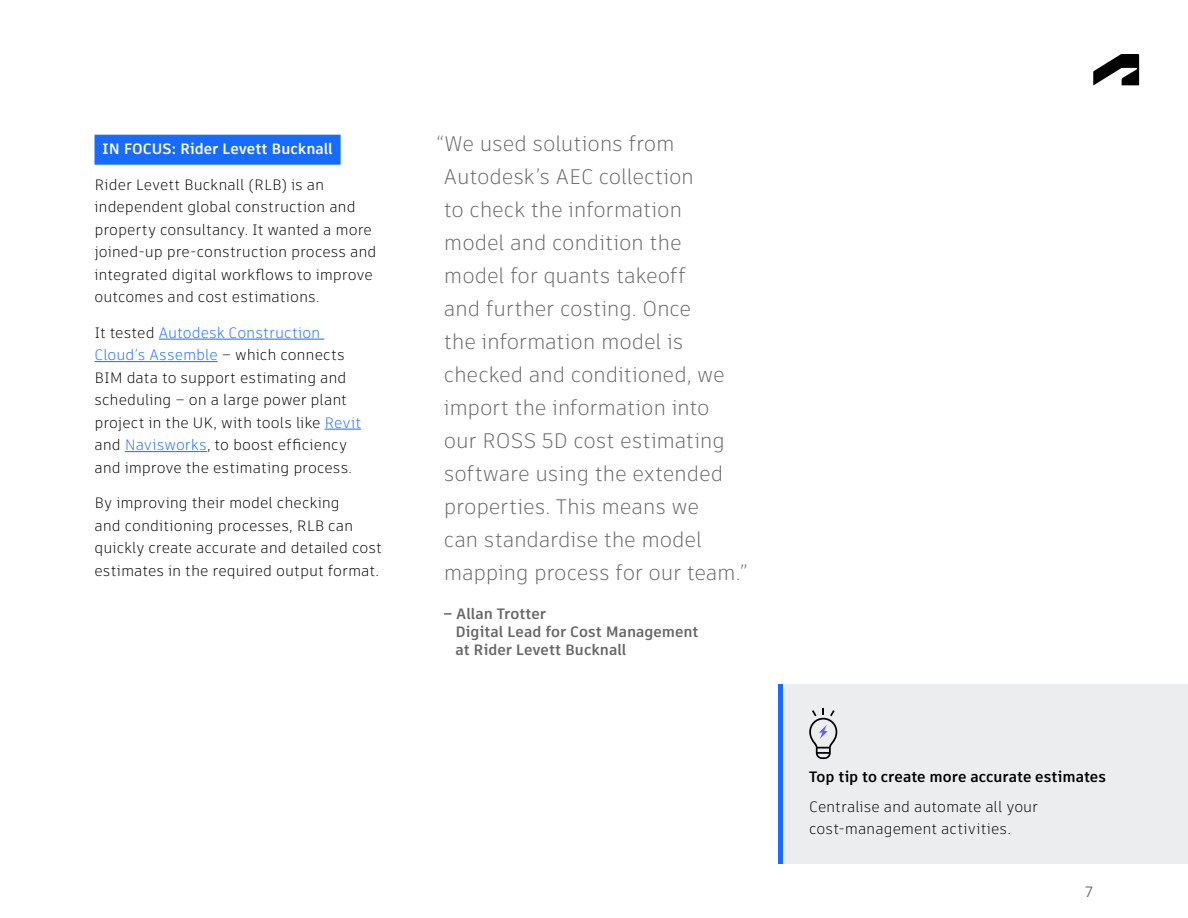
<style>
.page{position:relative;width:1188px;height:918px;background:#fff}
.page>*{position:absolute;margin:0;border:0;box-sizing:border-box;transform-origin:0 0}
.t1{font:300 21px/33px "Artifakt Element";letter-spacing:-.01em;color:#666767}
.t2{font:300 15px/22.5px "Artifakt Element";color:#000}
.t3{font:700 15px/18px "Artifakt Element";color:#666767}
.t4{font:700 15px "Artifakt Element";color:#000}
.t5{font:700 15px "Artifakt Element";color:#fff}
.t6{font:15px "Artifakt Element";color:#666767}
.s1{color:#186bff}
</style>
<div class="page">
<svg style="left:1093px;top:54px;width:46px;height:31px"></svg>
<div style="left:778px;top:684px;width:410px;height:180px;background:#ebedee"></div>
<div style="left:778px;top:684px;width:5px;height:180px;background:#186bff"></div>
<div style="left:94px;top:135px;width:247px;height:30px;background:#186bff"></div>
<hr style="left:159px;top:339px;width:165px;height:1px;background:#186bff">
<hr style="left:94px;top:361px;width:124px;height:1px;background:#186bff">
<hr style="left:324px;top:429px;width:37px;height:1px;background:#186bff">
<hr style="left:125px;top:451px;width:82px;height:1px;background:#186bff">
<svg style="left:809px;top:708px;width:28px;height:51px"></svg>
<p class="t5" style="left:102px;top:138px;width:232px">IN FOCUS: Rider Levett Bucknall</p>
<p class="t2" style="left:94px;top:173px;width:284px">Rider Levett Bucknall (RLB) is an independent global construction and property consultancy. It wanted a more joined-up pre-construction process and integrated digital workflows to improve outcomes and cost estimations.</p>
<p class="t2" style="left:94px;top:321px;width:268px">It tested <span class="s1">Autodesk Construction Cloud’s Assemble</span> – which connects BIM data to support estimating and scheduling – on a large power plant project in the UK, with tools like <span class="s1">Revit </span>and <span class="s1">Navisworks</span>, to boost efficiency and improve the estimating process.</p>
<p class="t2" style="left:94px;top:492px;width:289px">By improving their model checking<br>and conditioning processes, RLB can quickly create accurate and detailed cost estimates in the required output format.</p>
<p class="t1" style="left:444px;top:128px;width:305px;text-indent:-7px">“We used solutions from<br>Autodesk’s AEC collection<br>to check the information model and condition the model for quants takeoff<br>and further costing. Once<br>the information model is checked and conditioned, we import the information into<br>our ROSS 5D cost estimating software using the extended properties. This means we<br>can standardise the model mapping process for our team.”</p>
<p class="t3" style="left:455px;top:604px;width:245px;text-indent:-12px">– Allan Trotter<br>Digital Lead for Cost Management at Rider Levett Bucknall</p>
<p class="t4" style="left:809px;top:767px;width:298px">Top tip to create more accurate estimates</p>
<p class="t2" style="left:809px;top:795px;width:230px">Centralise and automate all your cost-management activities.</p>
<p class="t6" style="left:1085px;top:881px;width:10px">7</p>
</div>
